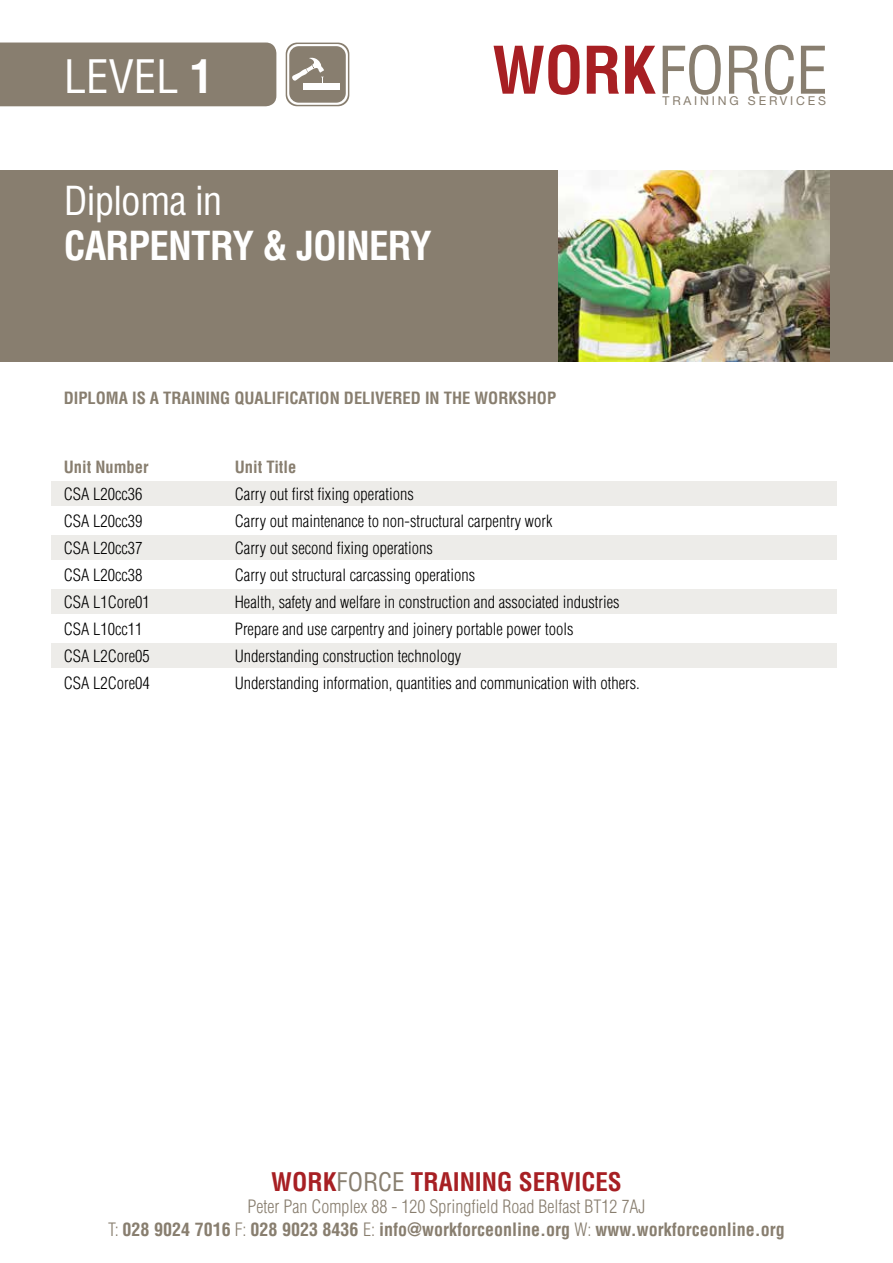
<style>
.page{position:relative;width:893px;height:1263px;background:#fff}
.page>*{position:absolute;margin:0;border:0;box-sizing:border-box;transform-origin:0 0}
.t1{font:condensed 63.9px "Helvetica";letter-spacing:-.015em;color:#887e6f}
.t2{font:condensed 45px "Helvetica";color:#fff}
.t3{font:700 condensed 39px "Helvetica";letter-spacing:-.02em;color:#fff}
.t4{font:condensed 39px "Helvetica";letter-spacing:-.02em;color:#fff}
.t5{font:700 condensed 25.05px "Helvetica";color:#a71f23}
.t6{font:700 condensed 18px/22.5px "Helvetica";color:#887e6f;text-align:center}
.t7{font:300 condensed 16.5px "Helvetica";color:#000}
.t8{font:700 condensed 16.5px "Helvetica";color:#887e6f}
.t9{font:12.15px "Helvetica Neue";letter-spacing:.23em;color:#887e6f}
.s1{font-weight:700}
.s2{font-weight:700;color:#a71f23}
.s3{font-weight:400;color:#887e6f}
.s4{font-weight:300}
</style>
<div class="page">
<div style="left:52px;top:482px;width:785px;height:24px;background:#edece9"></div>
<div style="left:52px;top:535px;width:785px;height:24px;background:#edece9"></div>
<div style="left:52px;top:643px;width:785px;height:24px;background:#edece9"></div>
<div style="left:52px;top:589px;width:785px;height:24px;background:#edece9"></div>
<div style="left:0;top:43px;width:276px;height:63px;background:#887e6f"></div>
<div style="left:0;top:170px;width:893px;height:191px;background:#887e6f"></div>
<img style="left:559px;top:170px;width:270px;height:191px">
<svg style="left:286px;top:43px;width:63px;height:63px"></svg>
<h2 class="t2" style="left:64px;top:48px;width:150px">LEVEL <span class="s1">1</span></h2>
<h3 class="t4" style="left:64px;top:176px;width:160px">Diploma in</h3>
<h3 class="t3" style="left:64px;top:222px;width:370px">CARPENTRY &amp; JOINERY</h3>
<h1 class="t1" style="left:492px;top:30px;width:338px"><span class="s2">WORK</span>FORCE</h1>
<p class="t9" style="left:662px;top:94px;width:165px">TRAINING SERVICES</p>
<p class="t8" style="left:64px;top:388px;width:494px">DIPLOMA IS A TRAINING QUALIFICATION DELIVERED IN THE WORKSHOP</p>
<p class="t8" style="left:64px;top:456px;width:86px">Unit Number</p>
<p class="t8" style="left:235px;top:456px;width:63px">Unit Title</p>
<p class="t7" style="left:64px;top:484px;width:80px">CSA L20cc36</p>
<p class="t7" style="left:235px;top:484px;width:180px">Carry out first fixing operations</p>
<p class="t7" style="left:64px;top:511px;width:80px">CSA L20cc39</p>
<p class="t7" style="left:235px;top:511px;width:319px">Carry out maintenance to non-structural carpentry work</p>
<p class="t7" style="left:64px;top:538px;width:80px">CSA L20cc37</p>
<p class="t7" style="left:235px;top:538px;width:200px">Carry out second fixing operations</p>
<p class="t7" style="left:64px;top:565px;width:80px">CSA L20cc38</p>
<p class="t7" style="left:235px;top:565px;width:242px">Carry out structural carcassing operations</p>
<p class="t7" style="left:64px;top:592px;width:88px">CSA L1Core01</p>
<p class="t7" style="left:235px;top:592px;width:386px">Health, safety and welfare in construction and associated industries</p>
<p class="t7" style="left:64px;top:619px;width:80px">CSA L10cc11</p>
<p class="t7" style="left:235px;top:619px;width:340px">Prepare and use carpentry and joinery portable power tools</p>
<p class="t7" style="left:64px;top:646px;width:88px">CSA L2Core05</p>
<p class="t7" style="left:235px;top:646px;width:228px">Understanding construction technology</p>
<p class="t7" style="left:64px;top:673px;width:88px">CSA L2Core04</p>
<p class="t7" style="left:235px;top:673px;width:406px">Understanding information, quantities and communication with others.</p>
<h3 class="t5" style="left:271px;top:1166px;width:352px">WORK<span class="s3">FORCE</span> TRAINING SERVICES</h3>
<p class="t6" style="left:108px;top:1195px;width:678px"><span class="s4">Peter Pan Complex 88 - 120 Springfield Road Belfast BT12 7AJ<br>T:</span> 028 9024 7016 <span class="s4">F:</span> 028 9023 8436 <span class="s4">E:</span> info@workforceonline.org <span class="s4">W:</span> www.workforceonline.org</p>
</div>
